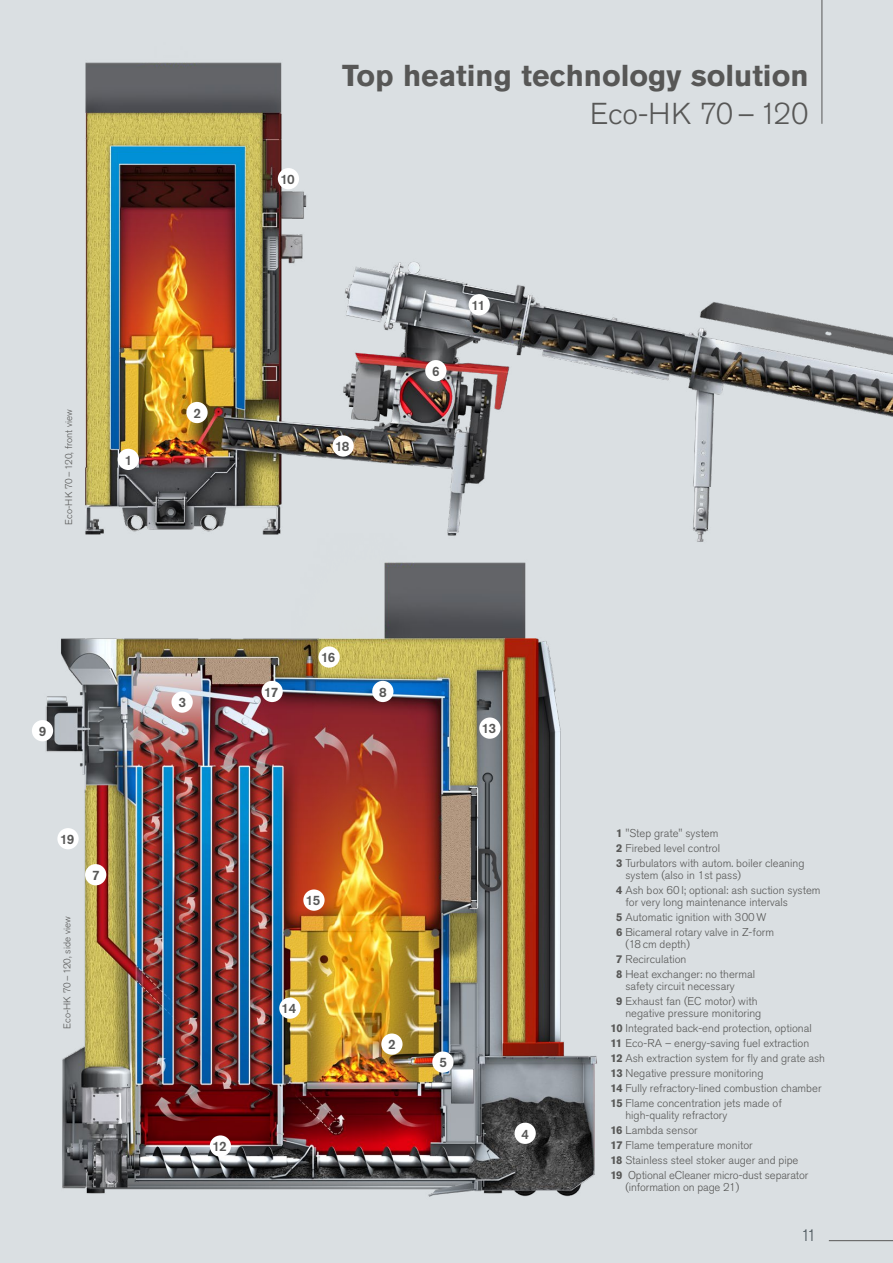
<style>
.page{position:relative;width:893px;height:1263px;background:#dadfe2}
.page>*{position:absolute;margin:0;border:0;box-sizing:border-box;transform-origin:0 0}
.t1{font:30px "Akzidenz Grotesk W1 G Bold";color:#575756}
.t2{font:30px "Akzidenz Grotesk W1 G Light";color:#575756}
.t3{font:16.5px "Akzidenz Grotesk W1 G Light";color:#4c565c}
.t4{font:13.5px "Akzidenz Grotesk W1 G Md";letter-spacing:-.07em;color:#575756}
.t5{font:11.25px/15px "Akzidenz Grotesk W1 G Light";color:#575756}
.t6{font:9.75px "Akzidenz Grotesk W1 G Light";color:#575756}
.s1{font-family:"Akzidenz Grotesk W1 G Bold"}
</style>
<div class="page">
<hr style="left:821px;top:0;width:1px;height:124px;background:#575756">
<img style="left:32px;top:562px;width:565px;height:635px">
<img style="left:85px;top:9px;width:808px;height:533px">
<div style="left:514px;top:1123px;width:22px;height:21px;background:#fff;border-radius:50%"></div>
<div style="left:432px;top:1051px;width:22px;height:22px;background:#fff;border-radius:50%"></div>
<div style="left:381px;top:1033px;width:22px;height:22px;background:#fff;border-radius:50%"></div>
<div style="left:303px;top:889px;width:22px;height:22px;background:#fff;border-radius:50%"></div>
<div style="left:171px;top:691px;width:22px;height:22px;background:#fff;border-radius:50%"></div>
<div style="left:85px;top:864px;width:21px;height:21px;background:#fff;border-radius:50%"></div>
<div style="left:372px;top:681px;width:21px;height:21px;background:#fff;border-radius:50%"></div>
<div style="left:479px;top:717px;width:21px;height:22px;background:#fff;border-radius:50%"></div>
<div style="left:318px;top:646px;width:22px;height:22px;background:#fff;border-radius:50%"></div>
<div style="left:210px;top:1135px;width:21px;height:22px;background:#fff;border-radius:50%"></div>
<div style="left:278px;top:168px;width:21px;height:21px;background:#fff;border-radius:50%"></div>
<div style="left:186px;top:402px;width:22px;height:21px;background:#fff;border-radius:50%"></div>
<div style="left:333px;top:435px;width:21px;height:22px;background:#fff;border-radius:50%"></div>
<div style="left:469px;top:294px;width:21px;height:21px;background:#fff;border-radius:50%"></div>
<div style="left:425px;top:360px;width:21px;height:21px;background:#fff;border-radius:50%"></div>
<div style="left:261px;top:681px;width:22px;height:21px;background:#fff;border-radius:50%"></div>
<div style="left:279px;top:997px;width:21px;height:22px;background:#fff;border-radius:50%"></div>
<div style="left:32px;top:720px;width:21px;height:21px;background:#fff;border-radius:50%"></div>
<div style="left:118px;top:449px;width:21px;height:21px;background:#fff;border-radius:50%"></div>
<div style="left:57px;top:828px;width:22px;height:21px;background:#fff;border-radius:50%"></div>
<hr style="left:829px;top:1240px;width:64px;height:1px;background:#575756">
<p class="t6" style="left:62px;top:525px;width:117px;rotate:-90deg">Eco-HK 70 – 120, front view</p>
<p class="t4" style="left:125px;top:451px;width:9px">1</p>
<p class="t4" style="left:193px;top:404px;width:9px">2</p>
<p class="t4" style="left:280px;top:170px;width:16px">10</p>
<h1 class="t1" style="left:342px;top:56px;width:468px">Top heating technology solution</h1>
<h1 class="t2" style="left:590px;top:94px;width:220px">Eco-HK 70 – 120</h1>
<p class="t4" style="left:335px;top:438px;width:16px">18</p>
<p class="t4" style="left:432px;top:362px;width:9px">6</p>
<p class="t4" style="left:471px;top:296px;width:15px">11</p>
<p class="t4" style="left:39px;top:722px;width:9px">9</p>
<p class="t4" style="left:60px;top:830px;width:16px">19</p>
<p class="t6" style="left:61px;top:1029px;width:114px;rotate:-90deg">Eco-HK 70 – 120, side view</p>
<p class="t4" style="left:92px;top:866px;width:9px">7</p>
<p class="t4" style="left:179px;top:694px;width:9px">3</p>
<p class="t4" style="left:264px;top:683px;width:16px">17</p>
<p class="t4" style="left:321px;top:649px;width:16px">16</p>
<p class="t4" style="left:379px;top:683px;width:9px">8</p>
<p class="t4" style="left:482px;top:720px;width:16px">13</p>
<p class="t4" style="left:212px;top:1138px;width:16px">12</p>
<p class="t4" style="left:306px;top:892px;width:16px">15</p>
<p class="t4" style="left:282px;top:1000px;width:16px">14</p>
<p class="t4" style="left:388px;top:1036px;width:9px">2</p>
<p class="t4" style="left:439px;top:1054px;width:9px">5</p>
<p class="t4" style="left:522px;top:1125px;width:9px">4</p>
<p class="t5" style="left:616px;top:826px;width:190px"><span class="s1">1</span> "Step grate" system<br><span class="s1">2</span> Firebed level control<br><span class="s1">3</span> Turbulators with autom. boiler cleaning</p>
<p class="t5" style="left:616px;top:868px;width:206px;text-indent:9px">system (also in 1st pass)<br><span class="s1">4</span> Ash box 60 l; optional: ash suction system</p>
<p class="t5" style="left:616px;top:894px;width:173px;text-indent:9px">for very long maintenance intervals<br><span class="s1">5</span> Automatic ignition with 300 W<br><span class="s1">6</span> Bicameral rotary valve in Z-form</p>
<p class="t5" style="left:616px;top:936px;width:140px;text-indent:9px">(18 cm depth)<br><span class="s1">7</span> Recirculation<br><span class="s1">8</span> Heat exchanger: no thermal</p>
<p class="t5" style="left:616px;top:978px;width:143px;text-indent:9px">safety circuit necessary<br><span class="s1">9</span> Exhaust fan (EC motor) with</p>
<p class="t5" style="left:611px;top:1005px;width:216px;text-indent:15px">negative pressure monitoring<br><span class="s1">10</span> Integrated back-end protection, optional <span class="s1">11</span> Eco-RA – energy-saving fuel extraction<br><span class="s1">12</span> Ash extraction system for fly and grate ash <span class="s1">13</span> Negative pressure monitoring<br><span class="s1">14</span> Fully refractory-lined combustion chamber <span class="s1">15</span> Flame concentration jets made of</p>
<p class="t5" style="left:611px;top:1107px;width:199px;text-indent:15px">high-quality refractory<br><span class="s1">16</span> Lambda sensor<br><span class="s1">17</span> Flame temperature monitor<br><span class="s1">18</span> Stainless steel stoker auger and pipe<br><span class="s1">19</span> Optional eCleaner micro-dust separator</p>
<p class="t5" style="left:625px;top:1179px;width:115px">(information on page 21)</p>
<h2 class="t3" style="left:801px;top:1225px;width:17px">11</h2>
</div>
